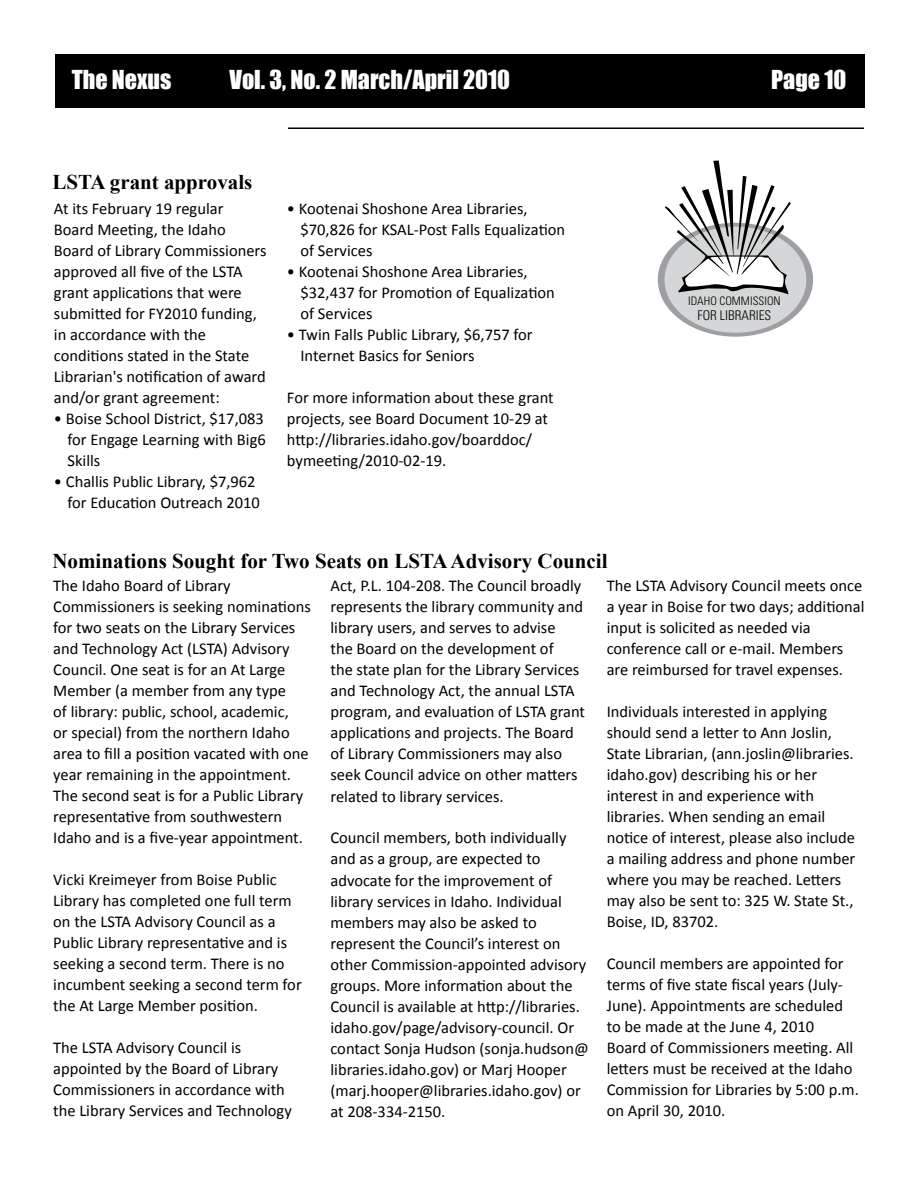
<style>
.page{position:relative;width:918px;height:1188px;background:#fff}
.page>*{position:absolute;margin:0;border:0;box-sizing:border-box;transform-origin:0 0}
.t1{font:24px "Impact";color:#fff}
.t2{font:700 21px "Times New Roman";color:#000}
.t3{font:16.5px/21px "Calibri";color:#000}
.t4{font:300 condensed 13.35px "Univers";color:#000}
.t5{font:300 condensed 11.7px "Univers";color:#000}
</style>
<div class="page">
<div style="left:56px;top:54px;width:810px;height:54px;background:#000"></div>
<hr style="left:288px;top:128px;width:576px;height:1px;background:#000">
<div style="left:658px;top:223px;width:155px;height:114px;background:#9d9fa2;border-radius:50%"></div>
<div style="left:665px;top:227px;width:141px;height:106px;background:#d4d6d7;border-radius:50%"></div>
<svg style="left:665px;top:160px;width:126px;height:134px"></svg>
<h1 class="t1" style="left:72px;top:61px;width:101px">The Nexus</h1>
<h1 class="t1" style="left:230px;top:61px;width:282px">Vol. 3, No. 2 March/April 2010</h1>
<h1 class="t1" style="left:771px;top:61px;width:77px">Page 10</h1>
<p class="t2" style="left:52px;top:167px;width:201px">LSTA grant approvals</p>
<p class="t3" style="left:54px;top:197px;width:214px">At its February 19 regular<br>Board Meeting, the Idaho<br>Board of Library Commissioners approved all five of the LSTA grant applications that were submitted for FY2010 funding, in accordance with the conditions stated in the State<br>Librarian's notification of award and/or grant agreement:</p>
<p class="t3" style="left:67px;top:407px;width:200px;text-align:justify;text-indent:-13px">• Boise School District, $17,083 for Engage Learning with Big6<br>Skills</p>
<p class="t3" style="left:54px;top:470px;width:208px;text-align:right">• Challis Public Library, $7,962 for Education Outreach 2010</p>
<p class="t3" style="left:300px;top:197px;width:266px;text-indent:-13px">• Kootenai Shoshone Area Libraries, $70,826 for KSAL-Post Falls Equalization of Services</p>
<p class="t3" style="left:300px;top:260px;width:256px;text-indent:-13px">• Kootenai Shoshone Area Libraries, $32,437 for Promotion of Equalization of Services</p>
<p class="t3" style="left:300px;top:323px;width:234px;text-indent:-13px">• Twin Falls Public Library, $6,757 for<br>Internet Basics for Seniors</p>
<p class="t3" style="left:287px;top:386px;width:268px">For more information about these grant projects, see Board Document 10-29 at http://libraries.idaho.gov/boarddoc/ bymeeting/2010-02-19.</p>
<p class="t5" style="left:688px;top:294px;width:94px">IDAHO COMMISSION</p>
<p class="t4" style="left:698px;top:307px;width:75px">FOR LIBRARIES</p>
<p class="t2" style="left:52px;top:546px;width:557px">Nominations Sought for Two Seats on LSTA Advisory Council</p>
<p class="t3" style="left:53px;top:575px;width:259px">The Idaho Board of Library Commissioners is seeking nominations for two seats on the Library Services and Technology Act (LSTA) Advisory Council. One seat is for an At Large Member (a member from any type<br>of library: public, school, academic,<br>or special) from the northern Idaho area to fill a position vacated with one year remaining in the appointment.<br>The second seat is for a Public Library representative from southwestern Idaho and is a five-year appointment.</p>
<p class="t3" style="left:53px;top:869px;width:250px">Vicki Kreimeyer from Boise Public Library has completed one full term on the LSTA Advisory Council as a Public Library representative and is seeking a second term. There is no incumbent seeking a second term for the At Large Member position.</p>
<p class="t3" style="left:53px;top:1037px;width:240px">The LSTA Advisory Council is appointed by the Board of Library Commissioners in accordance with the Library Services and Technology</p>
<p class="t3" style="left:607px;top:575px;width:259px">The LSTA Advisory Council meets once a year in Boise for two days; additional input is solicited as needed via conference call or e-mail. Members are reimbursed for travel expenses.</p>
<p class="t3" style="left:607px;top:701px;width:250px">Individuals interested in applying should send a letter to Ann Joslin, State Librarian, (ann.joslin@libraries. idaho.gov) describing his or her interest in and experience with libraries. When sending an email notice of interest, please also include a mailing address and phone number where you may be reached. Letters may also be sent to: 325 W. State St., Boise, ID, 83702.</p>
<p class="t3" style="left:607px;top:953px;width:254px">Council members are appointed for terms of five state fiscal years (July-June). Appointments are scheduled to be made at the June 4, 2010<br>Board of Commissioners meeting. All letters must be received at the Idaho Commission for Libraries by 5:00 p.m. on April 30, 2010.</p>
<p class="t3" style="left:330px;top:575px;width:256px">Act, P.L. 104-208. The Council broadly represents the library community and library users, and serves to advise<br>the Board on the development of<br>the state plan for the Library Services and Technology Act, the annual LSTA program, and evaluation of LSTA grant applications and projects. The Board of Library Commissioners may also seek Council advice on other matters related to library services.</p>
<p class="t3" style="left:330px;top:827px;width:260px">Council members, both individually and as a group, are expected to advocate for the improvement of library services in Idaho. Individual members may also be asked to represent the Council’s interest on other Commission-appointed advisory groups. More information about the Council is available at http://libraries. idaho.gov/page/advisory-council. Or contact Sonja Hudson (sonja.hudson@ libraries.idaho.gov) or Marj Hooper (marj.hooper@libraries.idaho.gov) or at 208-334-2150.</p>
</div>
